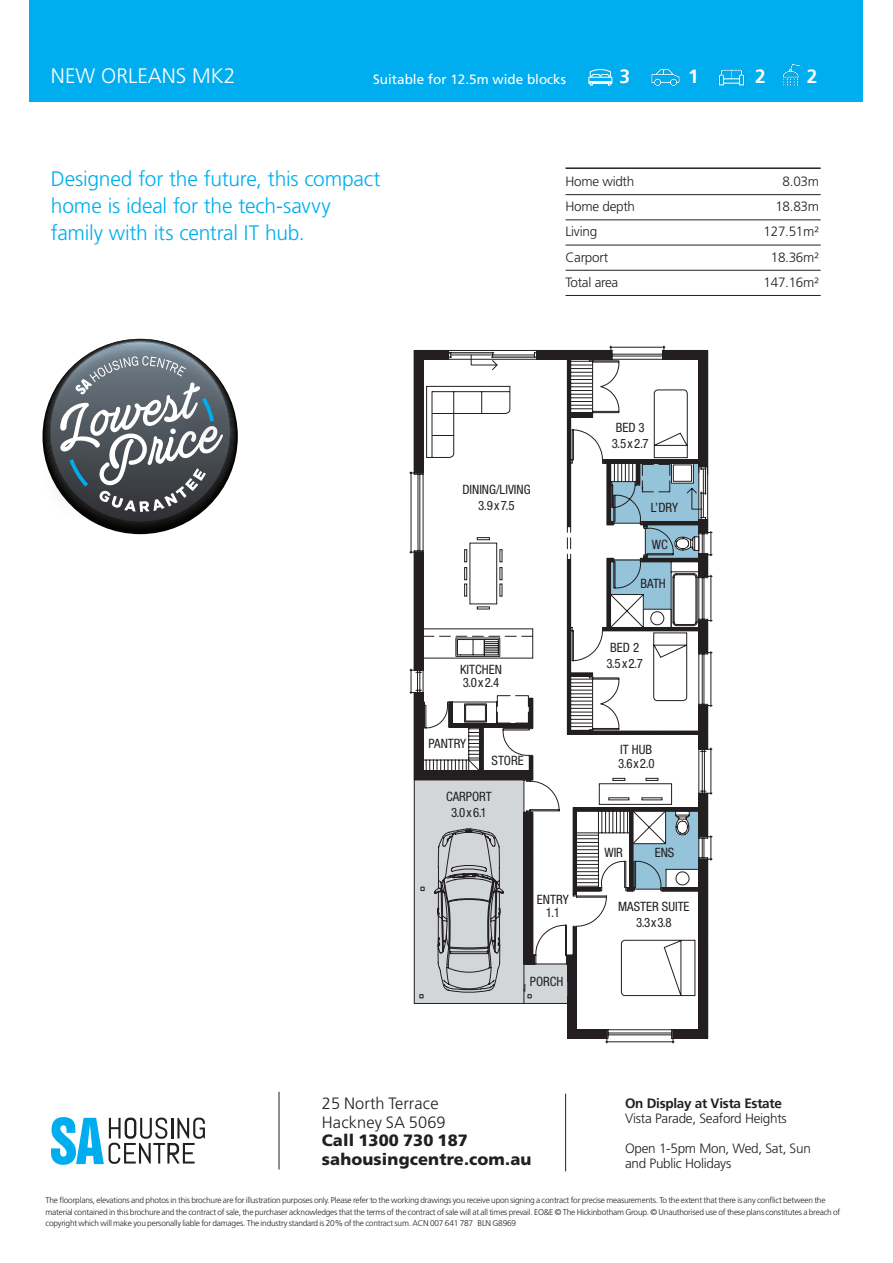
<style>
.page{position:relative;width:893px;height:1263px;background:#fff}
.page>*{position:absolute;margin:0;border:0;box-sizing:border-box;transform-origin:0 0}
.t1{font:300 21px/27px "Frutiger";letter-spacing:-.01em;color:#00aeef}
.t2{font:300 21px "Frutiger";color:#fff}
.t3{font:700 19.05px "Frutiger";color:#fff}
.t4{font:900 16.35px/18.8px "Frutiger";letter-spacing:.01em;color:#231f20}
.t5{font:300 13.5px/15px "Frutiger";letter-spacing:-.02em;color:#231f20}
.t6{font:13.5px "Frutiger";color:#fff}
.t7{font:condensed 12.9px "Helvetica Neue LT Std";color:#231f20}
.t8{font:300 8.4px/11.4px "Frutiger";letter-spacing:-.025em;color:#231f20}
.s1{font-weight:300}
.s2{font-weight:700}
</style>
<div class="page">
<div style="left:30px;top:0;width:833px;height:101px;background:#00aeef"></div>
<img style="left:651px;top:69px;width:29px;height:18px">
<img style="left:782px;top:63px;width:17px;height:22px">
<img style="left:718px;top:69px;width:27px;height:17px">
<hr style="left:565px;top:167px;width:256px;height:2px;background:#231f20">
<hr style="left:565px;top:194px;width:256px;height:1px;background:#231f20">
<hr style="left:565px;top:220px;width:256px;height:1px;background:#231f20">
<hr style="left:565px;top:245px;width:256px;height:1px;background:#231f20">
<hr style="left:565px;top:270px;width:256px;height:1px;background:#231f20">
<hr style="left:565px;top:295px;width:256px;height:1px;background:#231f20">
<svg style="left:588px;top:69px;width:24px;height:17px"></svg>
<hr style="left:279px;top:1092px;width:1px;height:77px;background:#231f20">
<hr style="left:565px;top:1094px;width:1px;height:77px;background:#231f20">
<svg style="left:51px;top:1117px;width:154px;height:48px"></svg>
<svg style="left:44px;top:339px;width:192px;height:192px"></svg>
<svg style="left:409px;top:358px;width:304px;height:686px"></svg>
<svg style="left:470px;top:354px;width:202px;height:274px"></svg>
<svg style="left:606px;top:462px;width:100px;height:167px"></svg>
<div style="left:599px;top:784px;width:73px;height:20px;background:#fff"></div>
<div style="left:599px;top:783px;width:73px;height:22px;border:1px solid #231f20"></div>
<svg style="left:613px;top:778px;width:8px;height:3px"></svg>
<svg style="left:414px;top:781px;width:155px;height:222px"></svg>
<svg style="left:621px;top:389px;width:74px;height:610px"></svg>
<svg style="left:426px;top:386px;width:84px;height:224px"></svg>
<p class="t2" style="left:51px;top:64px;width:186px">NEW ORLEANS MK2</p>
<p class="t3" style="left:688px;top:65px;width:12px">1</p>
<p class="t3" style="left:755px;top:65px;width:12px">2</p>
<p class="t3" style="left:807px;top:65px;width:12px">2</p>
<p class="t6" style="left:373px;top:71px;width:194px">Suitable for 12.5m wide blocks</p>
<p class="t3" style="left:619px;top:65px;width:12px">3</p>
<p class="t1" style="left:51px;top:165px;width:331px">Designed for the future, this compact home is ideal for the tech-savvy family with its central IT hub.</p>
<p class="t5" style="left:565px;top:174px;width:70px">Home width</p>
<p class="t5" style="left:783px;top:174px;width:38px">8.03m</p>
<p class="t5" style="left:565px;top:199px;width:71px">Home depth</p>
<p class="t5" style="left:775px;top:199px;width:45px">18.83m</p>
<p class="t5" style="left:565px;top:224px;width:33px">Living</p>
<p class="t5" style="left:763px;top:224px;width:57px">127.51m²</p>
<p class="t5" style="left:565px;top:249px;width:44px">Carport</p>
<p class="t5" style="left:771px;top:249px;width:50px">18.36m²</p>
<p class="t5" style="left:565px;top:275px;width:54px">Total area</p>
<p class="t5" style="left:763px;top:275px;width:57px">147.16m²</p>
<p class="t7" style="left:462px;top:482px;width:70px">DINING/LIVING</p>
<p class="t7" style="left:478px;top:498px;width:38px">3.9x7.5</p>
<p class="t7" style="left:460px;top:662px;width:43px">KITCHEN</p>
<p class="t7" style="left:463px;top:675px;width:38px">3.0x2.4</p>
<p class="t7" style="left:429px;top:736px;width:39px">PANTRY</p>
<p class="t7" style="left:492px;top:753px;width:34px">STORE</p>
<p class="t7" style="left:446px;top:788px;width:47px">CARPORT</p>
<p class="t7" style="left:451px;top:805px;width:37px">3.0x6.1</p>
<p class="t7" style="left:537px;top:892px;width:33px">ENTRY</p>
<p class="t7" style="left:546px;top:905px;width:16px">1.1</p>
<p class="t7" style="left:530px;top:974px;width:35px">PORCH</p>
<p class="t7" style="left:616px;top:420px;width:31px">BED 3</p>
<p class="t7" style="left:612px;top:436px;width:38px">3.5x2.7</p>
<p class="t7" style="left:651px;top:500px;width:29px">L’DRY</p>
<p class="t7" style="left:652px;top:537px;width:17px">WC</p>
<p class="t7" style="left:641px;top:576px;width:27px">BATH</p>
<p class="t7" style="left:610px;top:640px;width:31px">BED 2</p>
<p class="t7" style="left:607px;top:656px;width:38px">3.5x2.7</p>
<p class="t7" style="left:620px;top:742px;width:33px">IT HUB</p>
<p class="t7" style="left:618px;top:756px;width:38px">3.6x2.0</p>
<p class="t7" style="left:604px;top:845px;width:20px">WIR</p>
<p class="t7" style="left:655px;top:845px;width:21px">ENS</p>
<p class="t7" style="left:618px;top:899px;width:73px">MASTER SUITE</p>
<p class="t7" style="left:636px;top:915px;width:37px">3.3x3.8</p>
<p class="t4" style="left:322px;top:1093px;width:211px"><span class="s1">25 North Terrace<br>Hackney SA 5069<br></span>Call 1300 730 187 sahousingcentre.com.au</p>
<p class="t5" style="left:625px;top:1096px;width:163px"><span class="s2">On Display at Vista Estate<br></span>Vista Parade, Seaford Heights</p>
<p class="t5" style="left:625px;top:1141px;width:187px">Open 1-5pm Mon, Wed, Sat, Sun and Public Holidays</p>
<p class="t8" style="left:46px;top:1195px;width:796px">The floorplans, elevations and photos in this brochure are for illustration purposes only. Please refer to the working drawings you receive upon signing a contract for precise measurements. To the extent that there is any conflict between the material contained in this brochure and the contract of sale, the purchaser acknowledges that the terms of the contract of sale will at all times prevail. EO&amp;E © The Hickinbotham Group. © Unauthorised use of these plans constitutes a breach of copyright which will make you personally liable for damages. The industry standard is 20% of the contract sum. ACN 007 641 787 BLN G8969</p>
</div>
